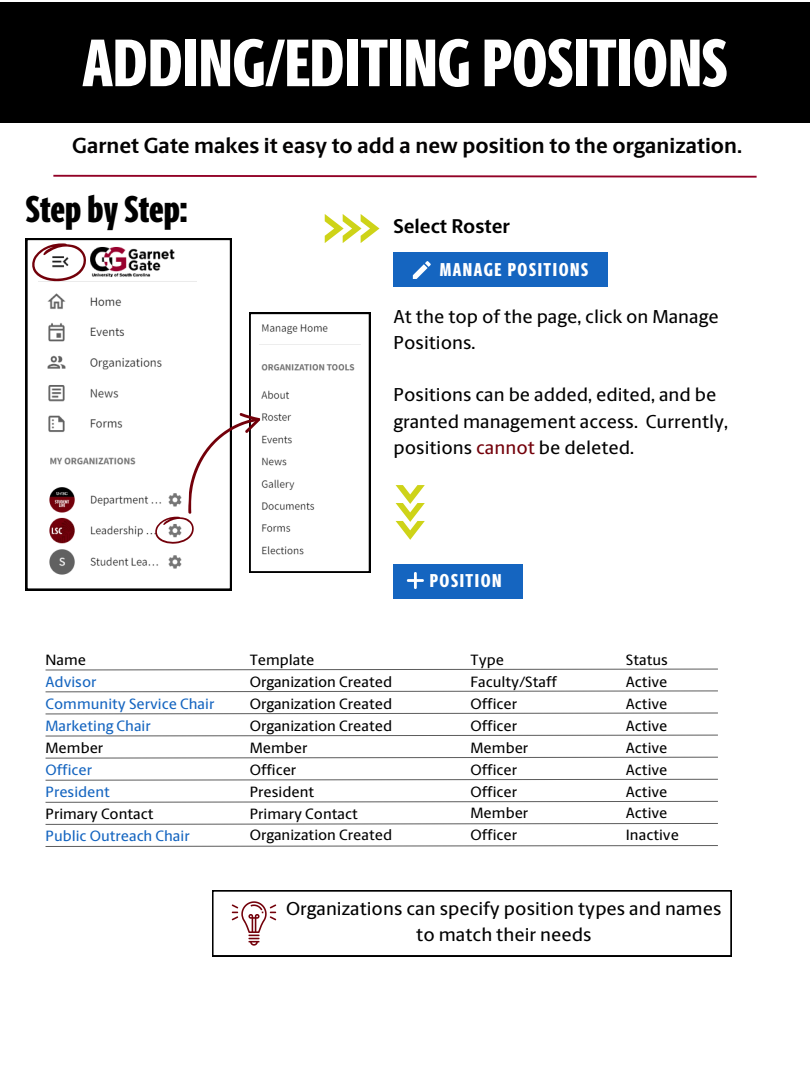
<style>
.page{position:relative;width:810px;height:1080px;background:#fff}
.page>*{position:absolute;margin:0;border:0;box-sizing:border-box;transform-origin:0 0}
.t1{font:800 67.5px "Berlingske Sans X Cn";color:#fff}
.t2{font:800 37.5px "Berlingske Sans X Cn";color:#000}
.t3{font:700 21.88px "Berlingske Sans";color:#030202}
.t4{font:700 20px "Berlingske Sans";color:#000}
.t5{font:500 18.75px/26.2px "Berlingske Sans";color:#000}
.t6{font:800 18.75px "Berlingske Sans X Cn";letter-spacing:.08em;color:#fff}
.t7{font:500 15px "Berlingske Sans";color:#000}
.t8{font:500 15px "Berlingske Sans";color:#1565c0}
.s1{color:#73000a}
</style>
<div class="page">
<div style="left:0;top:2px;width:810px;height:121px;background:#000"></div>
<svg style="left:26px;top:238px;width:206px;height:352px"></svg>
<div style="left:394px;top:253px;width:214px;height:34px;background:#1565c0"></div>
<svg style="left:413px;top:261px;width:18px;height:18px"></svg>
<div style="left:394px;top:564px;width:129px;height:35px;background:#1565c0"></div>
<svg style="left:407px;top:572px;width:17px;height:17px"></svg>
<svg style="left:53px;top:174px;width:704px;height:4px"></svg>
<svg style="left:32px;top:243px;width:55px;height:39px"></svg>
<svg style="left:325px;top:214px;width:55px;height:29px"></svg>
<svg style="left:45px;top:668px;width:673px;height:3px"></svg>
<svg style="left:45px;top:690px;width:673px;height:3px"></svg>
<svg style="left:45px;top:712px;width:673px;height:3px"></svg>
<svg style="left:45px;top:734px;width:673px;height:3px"></svg>
<svg style="left:45px;top:756px;width:673px;height:3px"></svg>
<svg style="left:45px;top:778px;width:673px;height:3px"></svg>
<svg style="left:45px;top:800px;width:673px;height:3px"></svg>
<svg style="left:45px;top:823px;width:673px;height:2px"></svg>
<svg style="left:45px;top:845px;width:673px;height:2px"></svg>
<svg style="left:396px;top:485px;width:29px;height:55px"></svg>
<svg style="left:212px;top:890px;width:520px;height:66px"></svg>
<svg style="left:155px;top:312px;width:215px;height:261px"></svg>
<p class="t1" style="left:82px;top:22px;width:647px">ADDING/EDITING POSITIONS</p>
<p class="t3" style="left:72px;top:137px;width:671px">Garnet Gate makes it easy to add a new position to the organization.</p>
<p class="t2" style="left:26px;top:186px;width:163px">Step by Step:</p>
<p class="t7" style="left:46px;top:654px;width:42px">Name</p>
<p class="t7" style="left:250px;top:654px;width:66px">Template</p>
<p class="t4" style="left:394px;top:218px;width:118px">Select Roster</p>
<p class="t6" style="left:440px;top:258px;width:150px">MANAGE POSITIONS</p>
<p class="t5" style="left:394px;top:305px;width:327px">At the top of the page, click on Manage<br>Positions.</p>
<p class="t5" style="left:394px;top:384px;width:336px">Positions can be added, edited, and be granted management access. Currently, positions <span class="s1">cannot</span> be deleted.</p>
<p class="t6" style="left:430px;top:569px;width:73px">POSITION</p>
<p class="t7" style="left:471px;top:654px;width:35px">Type</p>
<p class="t7" style="left:626px;top:654px;width:43px">Status</p>
<p class="t8" style="left:46px;top:676px;width:52px">Advisor</p>
<p class="t7" style="left:250px;top:676px;width:144px">Organization Created</p>
<p class="t7" style="left:471px;top:676px;width:88px">Faculty/Staff</p>
<p class="t7" style="left:626px;top:676px;width:43px">Active</p>
<p class="t8" style="left:46px;top:698px;width:170px">Community Service Chair</p>
<p class="t7" style="left:250px;top:698px;width:144px">Organization Created</p>
<p class="t7" style="left:471px;top:698px;width:48px">Officer</p>
<p class="t7" style="left:626px;top:698px;width:43px">Active</p>
<p class="t8" style="left:46px;top:720px;width:107px">Marketing Chair</p>
<p class="t7" style="left:250px;top:720px;width:144px">Organization Created</p>
<p class="t7" style="left:471px;top:720px;width:48px">Officer</p>
<p class="t7" style="left:626px;top:720px;width:43px">Active</p>
<p class="t7" style="left:46px;top:742px;width:59px">Member</p>
<p class="t8" style="left:46px;top:764px;width:48px">Officer</p>
<h3 class="t8" style="left:46px;top:786px;width:66px">President</h3>
<p class="t7" style="left:46px;top:808px;width:110px">Primary Contact</p>
<h4 class="t7" style="left:250px;top:742px;width:59px">Member</h4>
<h5 class="t7" style="left:250px;top:764px;width:48px">Officer</h5>
<h5 class="t7" style="left:250px;top:785px;width:66px">President</h5>
<p class="t7" style="left:250px;top:807px;width:110px">Primary Contact</p>
<p class="t8" style="left:46px;top:830px;width:146px">Public Outreach Chair</p>
<h4 class="t7" style="left:250px;top:829px;width:144px">Organization Created</h4>
<p class="t7" style="left:471px;top:742px;width:59px">Member</p>
<p class="t7" style="left:626px;top:742px;width:43px">Active</p>
<p class="t7" style="left:471px;top:763px;width:48px">Officer</p>
<p class="t7" style="left:626px;top:763px;width:43px">Active</p>
<p class="t7" style="left:471px;top:785px;width:48px">Officer</p>
<p class="t7" style="left:471px;top:807px;width:59px">Member</p>
<p class="t7" style="left:626px;top:785px;width:43px">Active</p>
<p class="t7" style="left:626px;top:807px;width:43px">Active</p>
<p class="t7" style="left:471px;top:829px;width:48px">Officer</p>
<p class="t7" style="left:626px;top:829px;width:55px">Inactive</p>
<p class="t5" style="left:286px;top:897px;width:437px;text-align:center">Organizations can specify position types and names to match their needs</p>
</div>
